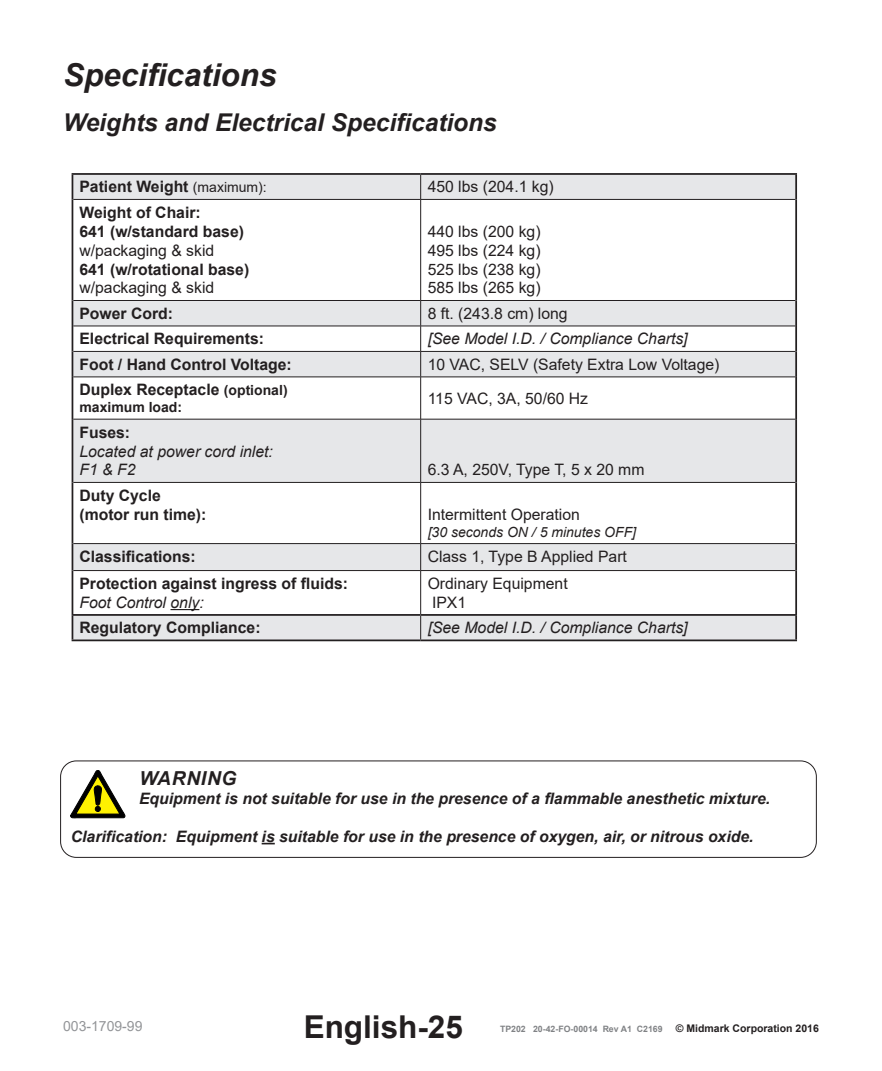
<style>
.page{position:relative;width:882px;height:1071px;background:#fff}
.page>*{position:absolute;margin:0;border:0;box-sizing:border-box;transform-origin:0 0}
.Main_Headings{font:italic 700 31.5px "Arial";color:#231f20}
.Title_Box{font:700 31.5px "Arial";color:#231f20}
.Sub_Headings{font:italic 700 24.5px "Arial";color:#231f20}
.WARNING-DANGER{font:italic 700 19.25px "Arial";letter-spacing:.035em;color:#231f20}
.t1{font:700 15.75px/18.9px "Arial";color:#231f20}
.t2{font:15.75px/18.9px "Arial";color:#231f20;text-align:justify}
.DANGER-WARNING_body{font:italic 700 15.75px "Arial";color:#231f20}
.t3{font:italic 15.75px/18.9px "Arial";color:#231f20}
.t4{font:italic 14px "Arial";color:#231f20}
.t5{font:700 14px "Arial";color:#231f20}
.t6{font:14px "Arial";color:#939598}
.t7{font:700 10.5px "Arial";color:#231f20}
.t8{font:700 8.75px "Arial";color:#808285}
.s1{font-weight:400;font-size:14px}
.s2{font-size:14px}
.s3{font-weight:700;font-style:normal}
.s4{font-weight:400;font-style:italic}
</style>
<div class="page">
<svg style="left:73px;top:175px;width:722px;height:465px"></svg>
<svg style="left:72px;top:175px;width:1px;height:24px"></svg>
<hr style="left:72px;top:173px;width:349px;height:2px;background:#231f20">
<svg style="left:420px;top:175px;width:1px;height:24px"></svg>
<hr style="left:795px;top:175px;width:2px;height:24px;background:#231f20">
<hr style="left:421px;top:173px;width:376px;height:2px;background:#231f20">
<hr style="left:72px;top:199px;width:1px;height:101px;background:#231f20">
<hr style="left:73px;top:199px;width:348px;height:1px;background:#231f20">
<hr style="left:420px;top:200px;width:1px;height:100px;background:#231f20">
<hr style="left:795px;top:199px;width:2px;height:101px;background:#231f20">
<hr style="left:421px;top:199px;width:374px;height:1px;background:#231f20">
<hr style="left:73px;top:300px;width:348px;height:1px;background:#231f20">
<hr style="left:795px;top:300px;width:2px;height:26px;background:#231f20">
<hr style="left:421px;top:300px;width:374px;height:1px;background:#231f20">
<hr style="left:73px;top:326px;width:348px;height:1px;background:#231f20">
<hr style="left:795px;top:326px;width:2px;height:25px;background:#231f20">
<hr style="left:421px;top:326px;width:374px;height:1px;background:#231f20">
<svg style="left:72px;top:300px;width:1px;height:77px"></svg>
<hr style="left:73px;top:351px;width:348px;height:1px;background:#231f20">
<svg style="left:420px;top:301px;width:1px;height:76px"></svg>
<hr style="left:795px;top:351px;width:2px;height:26px;background:#231f20">
<hr style="left:421px;top:351px;width:374px;height:1px;background:#231f20">
<hr style="left:72px;top:377px;width:1px;height:42px;background:#231f20">
<hr style="left:73px;top:377px;width:348px;height:1px;background:#231f20">
<hr style="left:420px;top:377px;width:1px;height:42px;background:#231f20">
<hr style="left:795px;top:377px;width:2px;height:42px;background:#231f20">
<hr style="left:421px;top:377px;width:374px;height:1px;background:#231f20">
<hr style="left:72px;top:419px;width:1px;height:63px;background:#231f20">
<hr style="left:73px;top:419px;width:348px;height:1px;background:#231f20">
<hr style="left:420px;top:419px;width:1px;height:63px;background:#231f20">
<hr style="left:795px;top:419px;width:2px;height:63px;background:#231f20">
<hr style="left:421px;top:419px;width:374px;height:1px;background:#231f20">
<hr style="left:72px;top:482px;width:1px;height:62px;background:#231f20">
<hr style="left:73px;top:482px;width:348px;height:1px;background:#231f20">
<hr style="left:420px;top:483px;width:1px;height:60px;background:#231f20">
<hr style="left:795px;top:482px;width:2px;height:62px;background:#231f20">
<hr style="left:421px;top:482px;width:374px;height:1px;background:#231f20">
<svg style="left:72px;top:544px;width:1px;height:27px"></svg>
<hr style="left:73px;top:543px;width:348px;height:1px;background:#231f20">
<svg style="left:420px;top:544px;width:1px;height:26px"></svg>
<hr style="left:795px;top:544px;width:2px;height:27px;background:#231f20">
<hr style="left:421px;top:543px;width:374px;height:1px;background:#231f20">
<hr style="left:72px;top:571px;width:1px;height:43px;background:#231f20">
<svg style="left:72px;top:616px;width:1px;height:24px"></svg>
<hr style="left:73px;top:570px;width:348px;height:1px;background:#231f20">
<hr style="left:72px;top:614px;width:349px;height:2px;background:#231f20">
<hr style="left:72px;top:640px;width:349px;height:1px;background:#231f20">
<hr style="left:420px;top:571px;width:1px;height:43px;background:#231f20">
<svg style="left:420px;top:616px;width:1px;height:24px"></svg>
<hr style="left:795px;top:571px;width:2px;height:43px;background:#231f20">
<hr style="left:795px;top:616px;width:2px;height:24px;background:#231f20">
<hr style="left:421px;top:570px;width:374px;height:1px;background:#231f20">
<hr style="left:421px;top:614px;width:376px;height:2px;background:#231f20">
<hr style="left:421px;top:640px;width:376px;height:1px;background:#231f20">
<svg style="left:171px;top:609px;width:28px;height:1px"></svg>
<svg style="left:262px;top:843px;width:13px;height:1px"></svg>
<div style="left:60px;top:761px;width:757px;height:97px;border:1px solid #231f20;border-radius:16px"></div>
<svg style="left:71px;top:770px;width:55px;height:48px"></svg>
<p class="Main_Headings" style="left:63px;top:54px;width:215px">Specifications</p>
<p class="Sub_Headings" style="left:63px;top:106px;width:435px">Weights and Electrical Specifications</p>
<p class="t1" style="left:79px;top:178px;width:189px">Patient Weight <span class="s1">(maximum):</span></p>
<p class="t2" style="left:428px;top:177px;width:128px">450 lbs (204.1 kg)</p>
<p class="t1" style="left:79px;top:203px;width:123px">Weight of Chair:</p>
<p class="t1" style="left:79px;top:222px;width:166px">641 (w/standard base)</p>
<p class="t2" style="left:79px;top:241px;width:136px">w/packaging &amp; skid</p>
<p class="t1" style="left:79px;top:260px;width:171px">641 (w/rotational base)</p>
<p class="t2" style="left:79px;top:278px;width:136px">w/packaging &amp; skid</p>
<p class="t2" style="left:428px;top:222px;width:114px">440 lbs (200 kg)<br>495 lbs (224 kg)<br>525 lbs (238 kg)<br>585 lbs (265 kg)</p>
<p class="t1" style="left:79px;top:304px;width:95px">Power Cord:</p>
<p class="t2" style="left:428px;top:304px;width:142px">8 ft. (243.8 cm) long</p>
<p class="t1" style="left:79px;top:330px;width:186px">Electrical Requirements:</p>
<p class="t3" style="left:428px;top:330px;width:261px">[See Model I.D. / Compliance Charts]</p>
<p class="t1" style="left:79px;top:355px;width:214px">Foot / Hand Control Voltage:</p>
<p class="t2" style="left:428px;top:355px;width:293px">10 VAC, SELV (Safety Extra Low Voltage)</p>
<p class="t1" style="left:79px;top:381px;width:210px">Duplex Receptacle <span class="s2">(optional)</span></p>
<p class="t5" style="left:79px;top:397px;width:104px">maximum load:</p>
<p class="t2" style="left:428px;top:389px;width:162px">115 VAC, 3A, 50/60 Hz</p>
<p class="t3" style="left:79px;top:423px;width:195px"><span class="s3">Fuses:<br></span>Located at power cord inlet:<br>F1 &amp; F2</p>
<p class="t1" style="left:79px;top:486px;width:128px">Duty Cycle (motor run time):</p>
<p class="t2" style="left:428px;top:460px;width:218px">6.3 A, 250V, Type T, 5 x 20 mm</p>
<p class="t2" style="left:428px;top:505px;width:154px">Intermittent Operation</p>
<p class="t4" style="left:428px;top:523px;width:210px">[30 seconds ON / 5 minutes OFF]</p>
<p class="t1" style="left:79px;top:547px;width:118px">Classifications:</p>
<p class="t2" style="left:428px;top:547px;width:201px">Class 1, Type B Applied Part</p>
<p class="t1" style="left:79px;top:574px;width:270px">Protection against ingress of fluids:<br><span class="s4">Foot Control only:</span></p>
<p class="t2" style="left:428px;top:574px;width:142px">Ordinary Equipment<br>IPX1</p>
<p class="t1" style="left:79px;top:619px;width:183px">Regulatory Compliance:</p>
<p class="t3" style="left:428px;top:619px;width:261px">[See Model I.D. / Compliance Charts]</p>
<p class="WARNING-DANGER" style="left:139px;top:766px;width:99px">WARNING</p>
<p class="DANGER-WARNING_body" style="left:139px;top:788px;width:633px">Equipment is not suitable for use in the presence of a flammable anesthetic mixture.</p>
<p class="DANGER-WARNING_body" style="left:71px;top:826px;width:684px">Clarification: Equipment is suitable for use in the presence of oxygen, air, or nitrous oxide.</p>
<p class="t6" style="left:63px;top:1016px;width:81px">003-1709-99</p>
<p class="Title_Box" style="left:304px;top:1005px;width:161px">English-25</p>
<p class="t8" style="left:500px;top:1022px;width:164px">TP202 20-42-FO-00014 Rev A1 C2169</p>
<p class="t7" style="left:676px;top:1021px;width:145px">© Midmark Corporation 2016</p>
</div>
